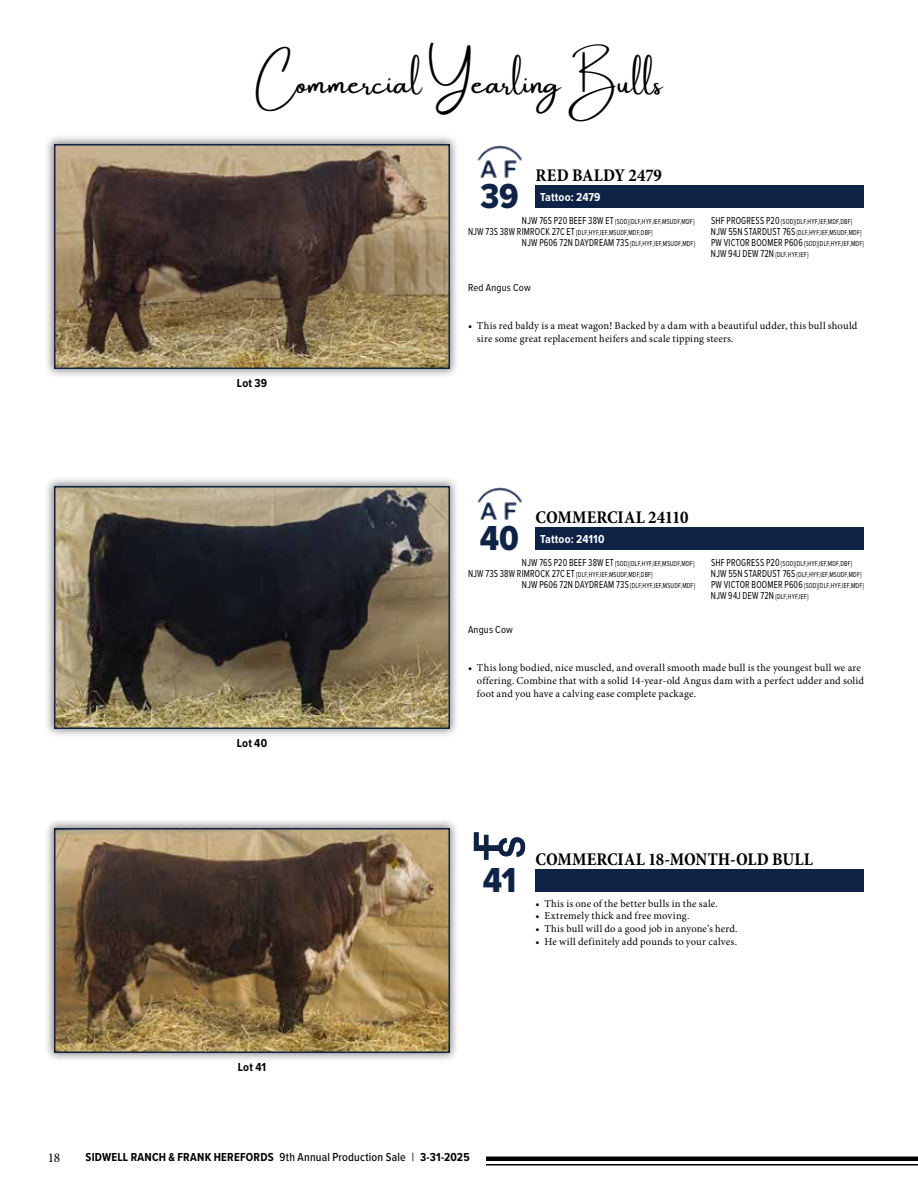
<style>
.page{position:relative;width:918px;height:1188px;background:#fff}
.page>*{position:absolute;margin:0;border:0;box-sizing:border-box;transform-origin:0 0}
.t1{font:36px "Proxima Nova Cond Extrabld";color:#0f2346}
.t2{font:31.5px "Amsterdam One";color:#000}
.t3{font:700 condensed 18px "Minion Pro";letter-spacing:.005em;color:#000}
.t4{font:13.5px "Minion Pro";color:#000}
.t5{font:700 12px "Proxima Nova Cond";letter-spacing:.015em;color:#000}
.t6{font:700 12px "Proxima Nova Cond";letter-spacing:.01em;color:#fff}
.t7{font:10.5px/12.6px "Minion Pro";letter-spacing:.015em;color:#000}
.t8{font:10.5px "Proxima Nova Cond";letter-spacing:.02em;color:#000}
.t9{font:7.5px/11.2px "Proxima Nova Cond";letter-spacing:.025em;color:#000;scale:.85 1}
.s1{font-size:10.5px}
.s2{font-weight:500}
</style>
<div class="page">
<img style="left:477px;top:145px;width:46px;height:33px">
<div style="left:536px;top:185px;width:328px;height:23px;background:#0f2346"></div>
<img style="left:477px;top:487px;width:46px;height:33px">
<div style="left:536px;top:527px;width:328px;height:23px;background:#0f2346"></div>
<svg style="left:474px;top:832px;width:51px;height:28px"></svg>
<div style="left:536px;top:869px;width:328px;height:23px;background:#0f2346"></div>
<div style="left:44px;top:134px;width:415px;height:245px;background:#000;opacity:.5"></div>
<img style="left:57px;top:147px;width:390px;height:219px">
<div style="left:54px;top:144px;width:396px;height:225px;border:2px solid #0f2346"></div>
<div style="left:44px;top:476px;width:415px;height:263px;background:#000;opacity:.5"></div>
<img style="left:57px;top:489px;width:390px;height:237px">
<div style="left:54px;top:486px;width:396px;height:243px;border:2px solid #0f2346"></div>
<div style="left:44px;top:818px;width:415px;height:245px;background:#000;opacity:.5"></div>
<img style="left:57px;top:831px;width:390px;height:219px">
<div style="left:54px;top:828px;width:396px;height:225px;border:2px solid #0f2346"></div>
<div style="left:486px;top:1156px;width:432px;height:5px;background:#000"></div>
<hr style="left:486px;top:1164px;width:432px;height:1px;background:#000">
<h2 class="t2" style="left:255px;top:66px;width:409px">Commercial Yearling Bulls</h2>
<h3 class="t5" style="left:237px;top:375px;width:32px">Lot 39</h3>
<h3 class="t5" style="left:237px;top:735px;width:32px">Lot 40</h3>
<h3 class="t5" style="left:238px;top:1059px;width:30px">Lot 41</h3>
<h3 class="t3" style="left:536px;top:163px;width:128px">RED BALDY 2479</h3>
<h3 class="t6" style="left:540px;top:188px;width:62px">Tattoo: 2479</h3>
<p class="t9" style="left:522px;top:215px;width:204px"><span class="s1">NJW 76S P20 BEEF 38W ET</span> {SOD}{DLF,HYF,IEF,MSUDF,MDF}</p>
<p class="t9" style="left:711px;top:215px;width:168px"><span class="s1">SHF PROGRESS P20</span> {SOD}{DLF,HYF,IEF,MDF,DBF}</p>
<p class="t9" style="left:468px;top:226px;width:219px"><span class="s1">NJW 73S 38W RIMROCK 27C ET</span> {DLF,HYF,IEF,MSUDF,MDF,DBF}</p>
<p class="t9" style="left:711px;top:226px;width:179px"><span class="s1">NJW 55N STARDUST 76S</span> {DLF,HYF,IEF,MSUDF,MDF}</p>
<p class="t9" style="left:522px;top:238px;width:205px"><span class="s1">NJW P606 72N DAYDREAM 73S</span> {DLF,HYF,IEF,MSUDF,MDF}</p>
<p class="t9" style="left:711px;top:238px;width:182px"><span class="s1">PW VICTOR BOOMER P606</span> {SOD}{DLF,HYF,IEF,MDF}<br><span class="s1">NJW 94J DEW 72N</span> {DLF,HYF,IEF}</p>
<h3 class="t8" style="left:468px;top:280px;width:64px">Red Angus Cow</h3>
<h3 class="t7" style="left:477px;top:320px;width:382px;text-indent:-9px">• This red baldy is a meat wagon! Backed by a dam with a beautiful udder, this bull should sire some great replacement heifers and scale tipping steers.</h3>
<h1 class="t1" style="left:480px;top:169px;width:40px">39</h1>
<h3 class="t3" style="left:536px;top:505px;width:154px">COMMERCIAL 24110</h3>
<h3 class="t6" style="left:540px;top:530px;width:66px">Tattoo: 24110</h3>
<p class="t9" style="left:522px;top:557px;width:204px"><span class="s1">NJW 76S P20 BEEF 38W ET</span> {SOD}{DLF,HYF,IEF,MSUDF,MDF}</p>
<p class="t9" style="left:711px;top:557px;width:168px"><span class="s1">SHF PROGRESS P20</span> {SOD}{DLF,HYF,IEF,MDF,DBF}</p>
<p class="t9" style="left:468px;top:568px;width:219px"><span class="s1">NJW 73S 38W RIMROCK 27C ET</span> {DLF,HYF,IEF,MSUDF,MDF,DBF}</p>
<p class="t9" style="left:711px;top:568px;width:179px"><span class="s1">NJW 55N STARDUST 76S</span> {DLF,HYF,IEF,MSUDF,MDF}</p>
<p class="t9" style="left:522px;top:580px;width:205px"><span class="s1">NJW P606 72N DAYDREAM 73S</span> {DLF,HYF,IEF,MSUDF,MDF}</p>
<p class="t9" style="left:711px;top:580px;width:182px"><span class="s1">PW VICTOR BOOMER P606</span> {SOD}{DLF,HYF,IEF,MDF}<br><span class="s1">NJW 94J DEW 72N</span> {DLF,HYF,IEF}</p>
<h3 class="t8" style="left:468px;top:622px;width:46px">Angus Cow</h3>
<h3 class="t7" style="left:477px;top:662px;width:389px;text-indent:-9px">• This long bodied, nice muscled, and overall smooth made bull is the youngest bull we are offering. Combine that with a solid 14-year-old Angus dam with a perfect udder and solid foot and you have a calving ease complete package.</h3>
<h1 class="t1" style="left:480px;top:511px;width:41px">40</h1>
<h1 class="t1" style="left:483px;top:853px;width:35px">41</h1>
<h3 class="t3" style="left:536px;top:847px;width:279px">COMMERCIAL 18-MONTH-OLD BULL</h3>
<h3 class="t7" style="left:536px;top:897px;width:184px">• This is one of the better bulls in the sale.</h3>
<h3 class="t7" style="left:536px;top:910px;width:155px">• Extremely thick and free moving.</h3>
<h3 class="t7" style="left:536px;top:922px;width:204px">• This bull will do a good job in anyone’s herd.</h3>
<h3 class="t7" style="left:536px;top:935px;width:203px">• He will definitely add pounds to your calves.</h3>
<h3 class="t4" style="left:48px;top:1148px;width:14px">18</h3>
<h3 class="t5" style="left:86px;top:1149px;width:386px">SIDWELL RANCH &amp; FRANK HEREFORDS <span class="s2">9th Annual Production Sale |</span> 3-31-2025</h3>
</div>
